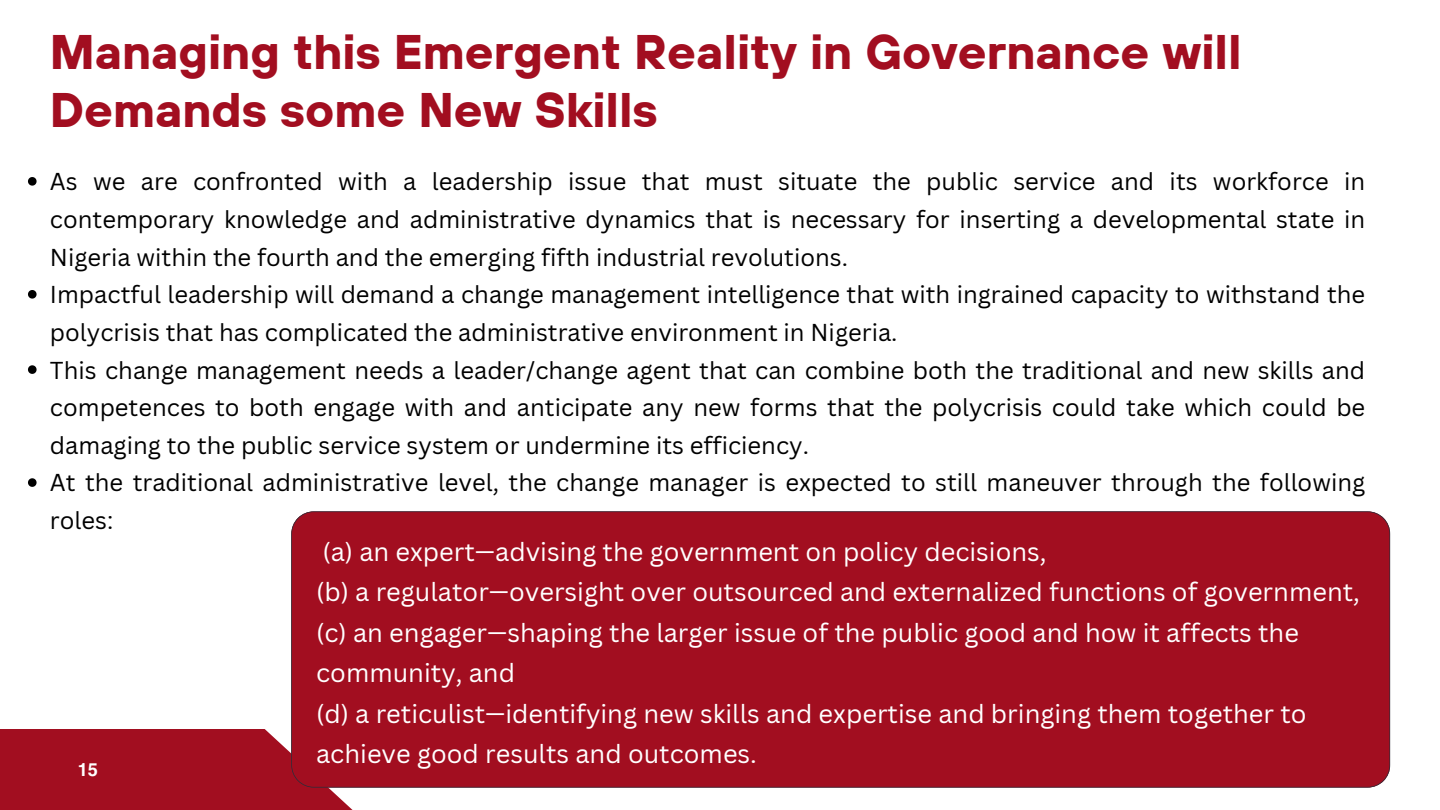
<style>
.page{position:relative;width:1440px;height:810px;background:#fff}
.page>*{position:absolute;margin:0;border:0;box-sizing:border-box;transform-origin:0 0}
.t1{font:700 48.4px/57.7px "TT Hoves";color:#a20e20}
.t2{font:25.5px/40.5px "Canva Sans";color:#fff}
.t3{font:23.8px/37.7px "Canva Sans";color:#000;text-align:justify}
.t4{font:700 18px "Helios";color:#fff}
</style>
<div class="page">
<div style="left:0;top:729px;width:353px;height:81px;background:#a20e20"></div>
<div style="left:291px;top:511px;width:1099px;height:276px;background:#a20e20"></div>
<svg style="left:28px;top:177px;width:9px;height:9px"></svg>
<svg style="left:28px;top:290px;width:9px;height:9px"></svg>
<svg style="left:28px;top:365px;width:9px;height:9px"></svg>
<svg style="left:28px;top:478px;width:9px;height:9px"></svg>
<h1 class="t1" style="left:50px;top:23px;width:1193px">Managing this Emergent Reality in Governance will<br>Demands some New Skills</h1>
<p class="t3" style="left:50px;top:162px;width:1317px">As we are confronted with a leadership issue that must situate the public service and its workforce in contemporary knowledge and administrative dynamics that is necessary for inserting a developmental state in Nigeria within the fourth and the emerging fifth industrial revolutions.</p>
<p class="t3" style="left:50px;top:275px;width:1317px">Impactful leadership will demand a change management intelligence that with ingrained capacity to withstand the polycrisis that has complicated the administrative environment in Nigeria.</p>
<p class="t3" style="left:50px;top:350px;width:1317px">This change management needs a leader/change agent that can combine both the traditional and new skills and competences to both engage with and anticipate any new forms that the polycrisis could take which could be damaging to the public service system or undermine its efficiency.</p>
<p class="t3" style="left:50px;top:463px;width:1317px">At the traditional administrative level, the change manager is expected to still maneuver through the following roles:</p>
<p class="t2" style="left:322px;top:531px;width:726px">(a) an expert—advising the government on policy decisions,</p>
<p class="t2" style="left:316px;top:571px;width:1045px">(b) a regulator—oversight over outsourced and externalized functions of government,</p>
<p class="t2" style="left:316px;top:612px;width:984px">(c) an engager—shaping the larger issue of the public good and how it affects the community, and</p>
<p class="t2" style="left:316px;top:693px;width:992px">(d) a reticulist—identifying new skills and expertise and bringing them together to achieve good results and outcomes.</p>
<p class="t4" style="left:78px;top:758px;width:22px">15</p>
</div>
